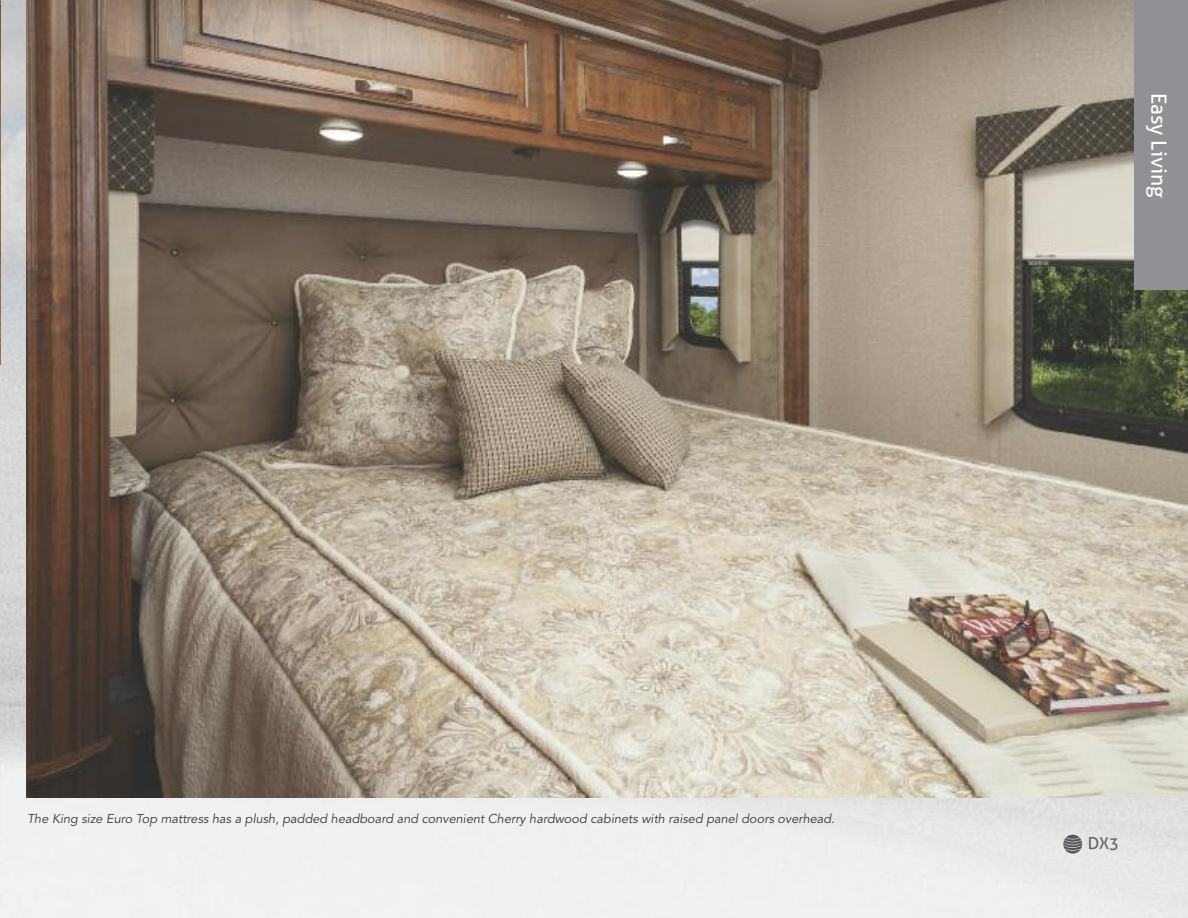
<style>
.page{position:relative;width:1188px;height:918px;background:#fff}
.page>*{position:absolute;margin:0;border:0;box-sizing:border-box;transform-origin:0 0}
.t1{font:21px "Aller";color:#fff}
.t2{font:16.5px "Aller";color:#616267}
.t3{font:italic 12.75px "Avenir";color:#39383a}
</style>
<div class="page">
<img style="left:26px;top:0;width:1162px;height:798px">
<img style="left:0;top:0;width:1px;height:365px">
<div style="left:1134px;top:0;width:54px;height:289px;background:#909194"></div>
<svg style="left:1063px;top:835px;width:19px;height:19px"></svg>
<p class="t3" style="left:27px;top:811px;width:809px">The King size Euro Top mattress has a plush, padded headboard and convenient Cherry hardwood cabinets with raised panel doors overhead.</p>
<h1 class="t1" style="left:1172px;top:93px;width:106px;rotate:90deg">Easy Living</h1>
<p class="t2" style="left:1088px;top:833px;width:33px">DX3</p>
</div>
